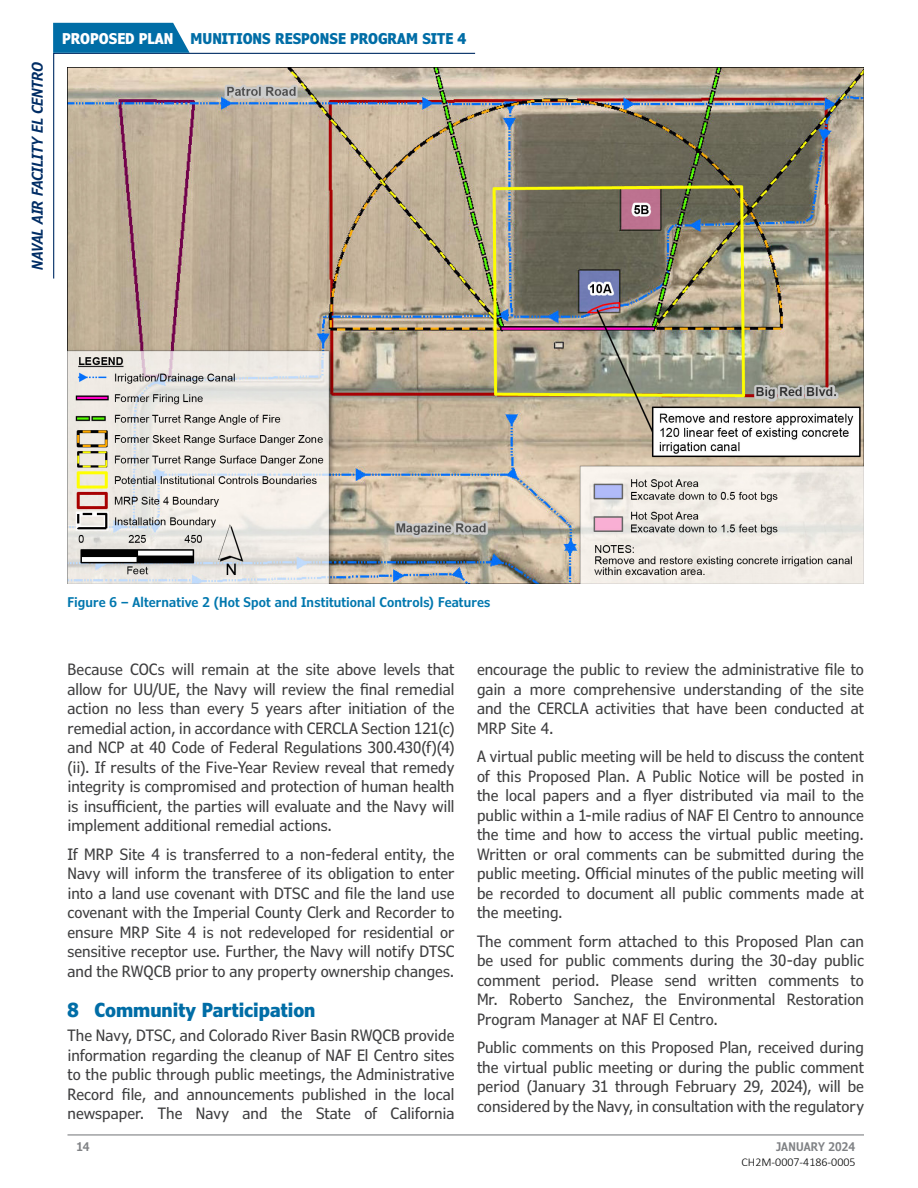
<style>
.page{position:relative;width:918px;height:1188px;background:#fff}
.page>*{position:absolute;margin:0;border:0;box-sizing:border-box;transform-origin:0 0}
.t1{font:700 condensed 19.5px "Verdana Pro";color:#006da6}
.body_text{font:condensed 15.75px/19.5px "Verdana Pro";color:#3e3e3f;text-align:justify}
.t2{font:700 condensed 15px "Verdana Pro";color:#006da6}
.t3{font:italic 600 condensed 15px "Verdana Pro";color:#002d65}
.captions{font:600 condensed 13.5px "Verdana Pro";letter-spacing:.01em;color:#0077ae}
.t4{font:300 12px "Calibri";color:#000}
.t5{font:600 condensed 12px "Verdana Pro";color:#808285}
.s1{color:#fff}
</style>
<div class="page">
<svg style="left:53px;top:52px;width:423px;height:228px"></svg>
<hr style="left:68px;top:1134px;width:796px;height:2px;background:#808285">
<svg style="left:53px;top:23px;width:137px;height:30px;background:#1176ab"></svg>
<img style="left:68px;top:68px;width:796px;height:516px">
<p class="t3" style="left:28px;top:270px;width:209px;rotate:-90deg">NAVAL AIR FACILITY EL CENTRO</p>
<p class="t2" style="left:62px;top:28px;width:405px"><span class="s1">PROPOSED PLAN</span> MUNITIONS RESPONSE PROGRAM SITE 4</p>
<p class="captions" style="left:68px;top:593px;width:424px">Figure 6 – Alternative 2 (Hot Spot and Institutional Controls) Features</p>
<p class="body_text" style="left:68px;top:660px;width:389px">Because COCs will remain at the site above levels that allow for UU/UE, the Navy will review the final remedial action no less than every 5 years after initiation of the remedial action, in accordance with CERCLA Section 121(c) and NCP at 40 Code of Federal Regulations 300.430(f)(4) (ii). If results of the Five‑Year Review reveal that remedy integrity is compromised and protection of human health is insufficient, the parties will evaluate and the Navy will implement additional remedial actions.</p>
<p class="body_text" style="left:68px;top:845px;width:389px">If MRP Site 4 is transferred to a non-federal entity, the Navy will inform the transferee of its obligation to enter into a land use covenant with DTSC and file the land use covenant with the Imperial County Clerk and Recorder to ensure MRP Site 4 is not redeveloped for residential or sensitive receptor use. Further, the Navy will notify DTSC and the RWQCB prior to any property ownership changes.</p>
<p class="t1" style="left:68px;top:997px;width:249px">8 Community Participation</p>
<p class="body_text" style="left:68px;top:1026px;width:389px">The Navy, DTSC, and Colorado River Basin RWQCB provide information regarding the cleanup of NAF El Centro sites to the public through public meetings, the Administrative Record file, and announcements published in the local newspaper. The Navy and the State of California</p>
<p class="body_text" style="left:477px;top:660px;width:389px">encourage the public to review the administrative file to gain a more comprehensive understanding of the site and the CERCLA activities that have been conducted at MRP Site 4.</p>
<p class="body_text" style="left:477px;top:747px;width:389px">A virtual public meeting will be held to discuss the content of this Proposed Plan. A Public Notice will be posted in the local papers and a flyer distributed via mail to the public within a 1-mile radius of NAF El Centro to announce the time and how to access the virtual public meeting.<br>Written or oral comments can be submitted during the public meeting. Official minutes of the public meeting will be recorded to document all public comments made at the meeting.</p>
<p class="body_text" style="left:477px;top:932px;width:389px">The comment form attached to this Proposed Plan can be used for public comments during the 30-day public comment period. Please send written comments to Mr. Roberto Sanchez, the Environmental Restoration Program Manager at NAF El Centro.</p>
<p class="body_text" style="left:477px;top:1038px;width:389px">Public comments on this Proposed Plan, received during the virtual public meeting or during the public comment period (January 31 through February 29, 2024), will be considered by the Navy, in consultation with the regulatory</p>
<p class="t5" style="left:76px;top:1138px;width:15px">14</p>
<p class="t5" style="left:776px;top:1138px;width:80px">JANUARY 2024</p>
<p class="t4" style="left:742px;top:1154px;width:116px">CH2M-0007-4186-0005</p>
</div>
